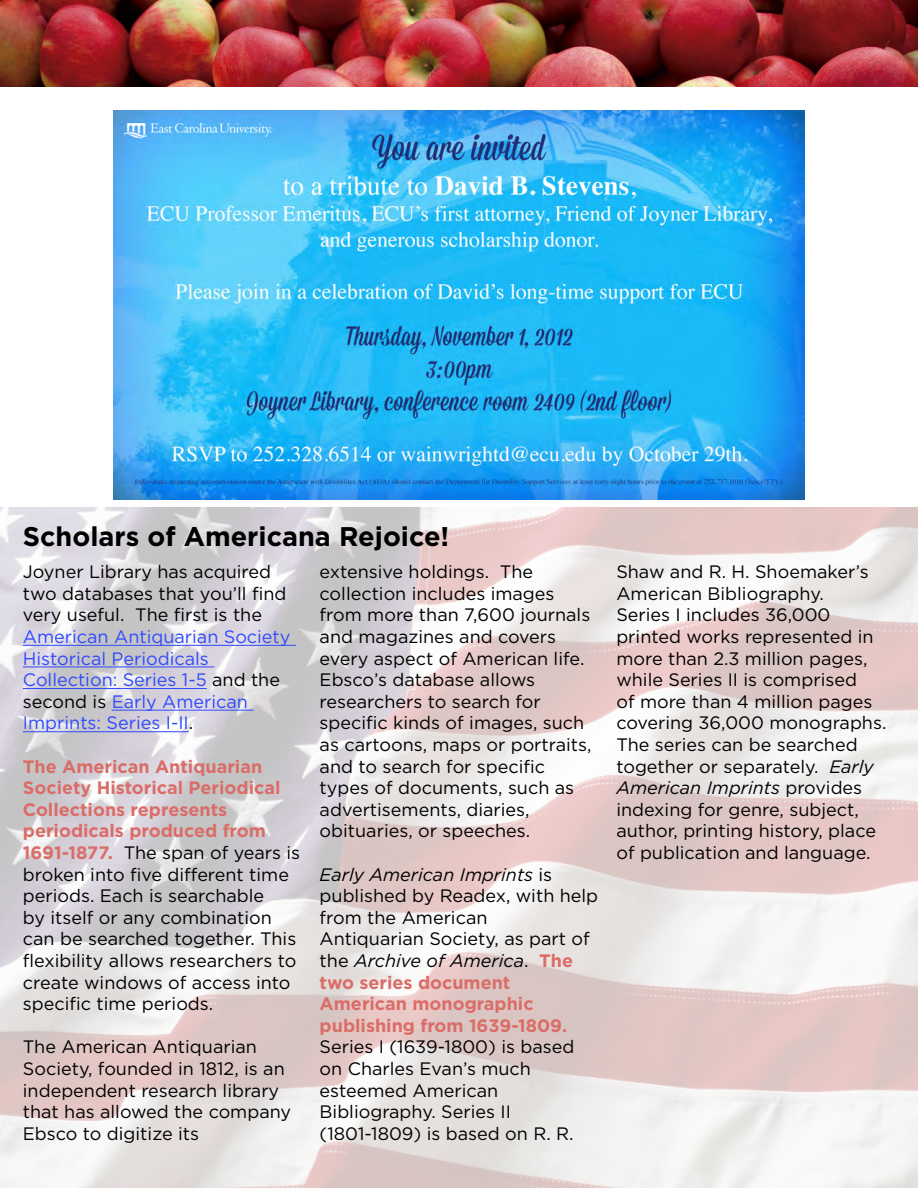
<style>
.page{position:relative;width:918px;height:1188px;background:#fff}
.page>*{position:absolute;margin:0;border:0;box-sizing:border-box;transform-origin:0 0}
.t1{font:700 27px "Gotham";color:#000}
.t2{font:18px/21.6px "Gotham";color:#000}
.t3{font:18px/21.6px "Gotham";color:#304aff}
.s1{color:#000}
.s2{font-weight:700;color:#da6d68}
.s3{font-style:italic}
</style>
<div class="page">
<img style="left:0;top:508px;width:918px;height:680px">
<img style="left:0;top:0;width:918px;height:86px">
<img style="left:113px;top:111px;width:692px;height:389px">
<hr style="left:23px;top:645px;width:273px;height:1px;background:#304aff">
<hr style="left:23px;top:667px;width:191px;height:1px;background:#304aff">
<hr style="left:23px;top:688px;width:184px;height:1px;background:#304aff">
<hr style="left:112px;top:710px;width:141px;height:1px;background:#304aff">
<hr style="left:23px;top:731px;width:166px;height:1px;background:#304aff">
<h1 class="t1" style="left:23px;top:521px;width:428px">Scholars of Americana Rejoice!</h1>
<p class="t2" style="left:23px;top:561px;width:265px">Joyner Library has acquired two databases that you’ll find very useful. The first is the</p>
<p class="t3" style="left:23px;top:625px;width:269px">American Antiquarian Society<br>Historical Periodicals<br>Collection: Series 1-5 <span class="s1">and the second is</span> Early American<br>Imprints: Series I-II<span class="s1">.</span></p>
<p class="t2" style="left:23px;top:755px;width:279px"><span class="s2">The American Antiquarian<br>Society Historical Periodical<br>Collections represents periodicals produced from<br>1691-1877.</span> The span of years is broken into five different time periods. Each is searchable<br>by itself or any combination can be searched together. This flexibility allows researchers to create windows of access into specific time periods.</p>
<p class="t2" style="left:23px;top:1036px;width:270px">The American Antiquarian<br>Society, founded in 1812, is an independent research library that has allowed the company<br>Ebsco to digitize its</p>
<p class="t2" style="left:320px;top:561px;width:273px">extensive holdings. The collection includes images from more than 7,600 journals and magazines and covers every aspect of American life.<br>Ebsco’s database allows researchers to search for specific kinds of images, such as cartoons, maps or portraits, and to search for specific types of documents, such as advertisements, diaries, obituaries, or speeches.</p>
<p class="t2" style="left:320px;top:863px;width:280px"><span class="s3">Early American Imprints</span> is published by Readex, with help from the American<br>Antiquarian Society, as part of the <span class="s3">Archive of America</span>. <span class="s2">The two series document<br>American monographic publishing from 1639-1809.</span></p>
<p class="t2" style="left:320px;top:1036px;width:256px">Series I (1639-1800) is based on Charles Evan’s much esteemed American<br>Bibliography. Series II (1801-1809) is based on R. R.</p>
<p class="t2" style="left:616px;top:561px;width:272px">Shaw and R. H. Shoemaker’s<br>American Bibliography.<br>Series I includes 36,000 printed works represented in more than 2.3 million pages, while Series II is comprised<br>of more than 4 million pages covering 36,000 monographs.<br>The series can be searched together or separately. <span class="s3">Early<br>American Imprints</span> provides indexing for genre, subject, author, printing history, place of publication and language.</p>
</div>
